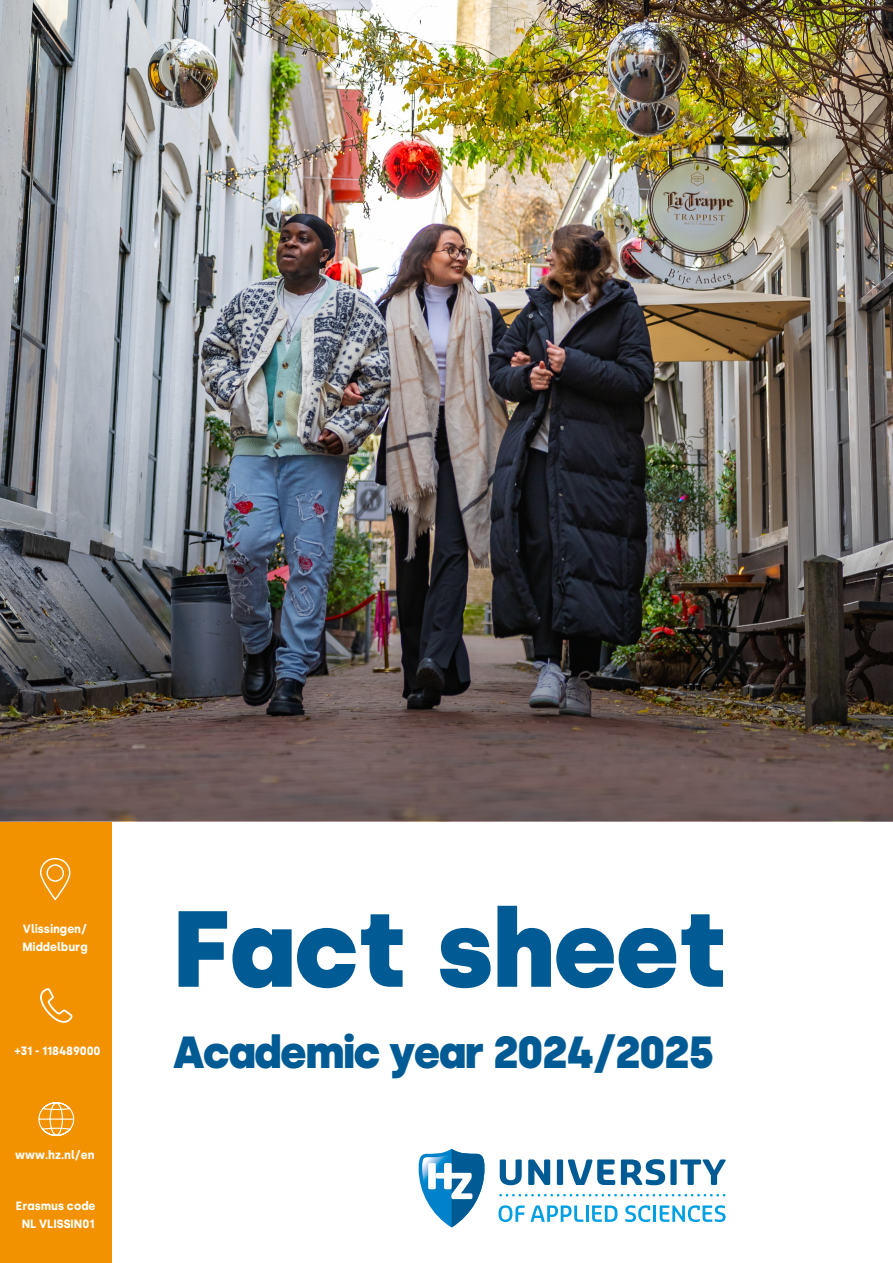
<style>
.page{position:relative;width:893px;height:1263px;background:#fff}
.page>*{position:absolute;margin:0;border:0;box-sizing:border-box;transform-origin:0 0}
.t1{font:900 108px "Silka";letter-spacing:-.015em;color:#005b94}
.t2{font:900 45px "Silka";letter-spacing:-.035em;color:#005b94}
.t3{font:700 12px/18px "Silka";color:#fff;scale:.95 1}
</style>
<div class="page">
<svg style="left:499px;top:1194px;width:226px;height:2px"></svg>
<svg style="left:500px;top:1159px;width:22px;height:26px"></svg>
<svg style="left:528px;top:1159px;width:22px;height:26px"></svg>
<div style="left:557px;top:1159px;width:6px;height:26px;background:#005b94;border-radius:2px"></div>
<svg style="left:568px;top:1159px;width:47px;height:26px"></svg>
<svg style="left:621px;top:1159px;width:44px;height:26px"></svg>
<div style="left:670px;top:1159px;width:7px;height:26px;background:#005b94;border-radius:2px"></div>
<svg style="left:680px;top:1159px;width:46px;height:26px"></svg>
<svg style="left:498px;top:1205px;width:27px;height:17px"></svg>
<svg style="left:531px;top:1205px;width:86px;height:17px"></svg>
<svg style="left:625px;top:1205px;width:25px;height:17px"></svg>
<hr style="left:653px;top:1205px;width:3px;height:17px;background:#009fe3">
<svg style="left:660px;top:1205px;width:66px;height:17px"></svg>
<svg style="left:419px;top:1148px;width:65px;height:79px"></svg>
<div style="left:0;top:817px;width:112px;height:446px;background:#f39200"></div>
<svg style="left:40px;top:857px;width:31px;height:44px"></svg>
<svg style="left:40px;top:988px;width:32px;height:35px"></svg>
<svg style="left:38px;top:1102px;width:37px;height:34px"></svg>
<img style="left:0;top:0;width:893px;height:822px">
<img style="left:0;top:407px;width:893px;height:414px">
<p class="t3" style="left:22px;top:920px;width:70px">Vlissingen/<br>Middelburg</p>
<p class="t3" style="left:15px;top:1042px;width:92px">+31 - 118489000</p>
<p class="t3" style="left:15px;top:1145px;width:85px">www.hz.nl/en</p>
<p class="t3" style="left:16px;top:1197px;width:85px;text-align:center">Erasmus code<br>NL VLISSIN01</p>
<h1 class="t1" style="left:173px;top:884px;width:554px">Fact sheet</h1>
<h2 class="t2" style="left:173px;top:1025px;width:542px">Academic year 2024/2025</h2>
</div>
